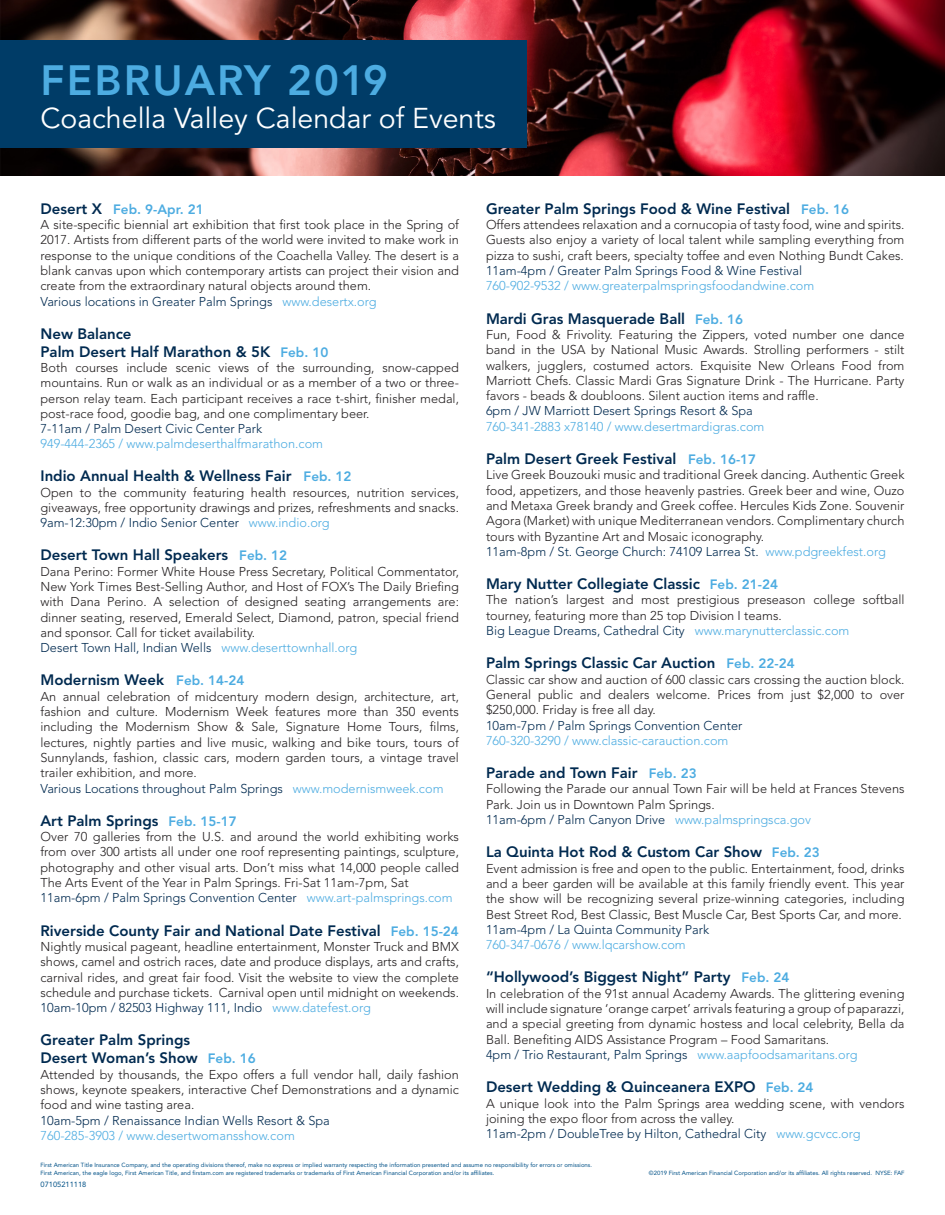
<style>
.page{position:relative;width:945px;height:1215px;background:#fff}
.page>*{position:absolute;margin:0;border:0;box-sizing:border-box;transform-origin:0 0}
.t1{font:800 42px "Avenir LT Std";letter-spacing:.05em;color:#4dace1}
.t2{font:28.5px "Avenir LT Std";color:#fff}
.t3{font:800 15px/18px "Avenir LT Std";color:#002a50}
.t4{font:800 13.5px "Avenir LT Std";color:#4dace1}
.t5{font:300 12.75px/15.3px "Avenir LT Std";color:#231f20}
.t6{font:300 12.75px "Avenir LT Std";color:#4dace1}
.t7{font:300 12.75px "Avenir LT Std";color:#002a50}
.t8{font:7.5px "Avenir LT Std";color:#005187}
.t9{font:6px/7.2px "Avenir LT Std";color:#005187}
.s1{font-size:15px;color:#002a50}
.s2{color:#002a50}
.s3{color:#4dace1}
.s4{font-size:13.5px;color:#4dace1}
</style>
<div class="page">
<img style="left:0;top:0;width:945px;height:176px">
<div style="left:0;top:40px;width:526px;height:108px;background:#003c67"></div>
<h1 class="t1" style="left:40px;top:56px;width:349px">FEBRUARY 2019</h1>
<h2 class="t2" style="left:40px;top:101px;width:457px">Coachella Valley Calendar of Events</h2>
<p class="t4" style="left:40px;top:201px;width:165px"><span class="s1">Desert X</span> Feb. 9-Apr. 21</p>
<p class="t5" style="left:40px;top:217px;width:420px">A site-specific biennial art exhibition that first took place in the Spring of 2017. Artists from different parts of the world were invited to make work in response to the unique conditions of the Coachella Valley. The desert is a blank canvas upon which contemporary artists can project their vision and create from the extraordinary natural objects around them.<br><span class="s2">Various locations in Greater Palm Springs</span> <span class="s3">www.desertx.org</span></p>
<p class="t3" style="left:40px;top:324px;width:289px">New Balance<br>Palm Desert Half Marathon &amp; 5K <span class="s4">Feb. 10</span></p>
<p class="t5" style="left:40px;top:360px;width:420px;text-align:justify">Both courses include scenic views of the surrounding, snow-capped mountains. Run or walk as an individual or as a member of a two or three&shy;person relay team. Each participant receives a race t-shirt, finisher medal, post-race food, goodie bag, and one complimentary beer.</p>
<p class="t7" style="left:40px;top:421px;width:223px">7-11am / Palm Desert Civic Center Park</p>
<p class="t6" style="left:40px;top:437px;width:284px">949-444-2365 / www.palmdeserthalfmarathon.com</p>
<p class="t3" style="left:40px;top:467px;width:313px">Indio Annual Health &amp; Wellness Fair <span class="s4">Feb. 12</span></p>
<p class="t5" style="left:40px;top:485px;width:420px;text-align:justify">Open to the community featuring health resources, nutrition services, giveaways, free opportunity drawings and prizes, refreshments and snacks.<br><span class="s2">9am-12:30pm / Indio Senior Center</span> <span class="s3">www.indio.org</span></p>
<p class="t3" style="left:40px;top:546px;width:248px">Desert Town Hall Speakers <span class="s4">Feb. 12</span></p>
<p class="t5" style="left:40px;top:564px;width:420px">Dana Perino: Former White House Press Secretary, Political Commentator, New York Times Best-Selling Author, and Host of FOX’s The Daily Briefing with Dana Perino. A selection of designed seating arrangements are: dinner seating, reserved, Emerald Select, Diamond, patron, special friend and sponsor. Call for ticket availability.<br><span class="s2">Desert Town Hall, Indian Wells</span> <span class="s3">www.deserttownhall.org</span></p>
<p class="t3" style="left:40px;top:671px;width:205px">Modernism Week <span class="s4">Feb. 14-24</span></p>
<p class="t5" style="left:40px;top:689px;width:420px">An annual celebration of midcentury modern design, architecture, art, fashion and culture. Modernism Week features more than 350 events including the Modernism Show &amp; Sale, Signature Home Tours, films, lectures, nightly parties and live music, walking and bike tours, tours of Sunnylands, fashion, classic cars, modern garden tours, a vintage travel trailer exhibition, and more.<br><span class="s2">Various Locations throughout Palm Springs</span> <span class="s3">www.modernismweek.com</span></p>
<p class="t3" style="left:40px;top:812px;width:198px">Art Palm Springs <span class="s4">Feb. 15-17</span></p>
<p class="t5" style="left:40px;top:829px;width:420px">Over 70 galleries from the U.S. and around the world exhibiting works from over 300 artists all under one roof representing paintings, sculpture, photography and other visual arts. Don’t miss what 14,000 people called The Arts Event of the Year in Palm Springs. Fri-Sat 11am-7pm, Sat <span class="s2">11am-6pm / Palm Springs Convention Center</span> <span class="s3">www.art-palmsprings.com</span></p>
<p class="t3" style="left:40px;top:921px;width:420px">Riverside County Fair and National Date Festival <span class="s4">Feb. 15-24</span></p>
<p class="t5" style="left:40px;top:939px;width:420px;text-align:justify">Nightly musical pageant, headline entertainment, Monster Truck and BMX shows, camel and ostrich races, date and produce displays, arts and crafts, carnival rides, and great fair food. Visit the website to view the complete schedule and purchase tickets. Carnival open until midnight on weekends.<br><span class="s2">10am-10pm / 82503 Highway 111, Indio</span> <span class="s3">www.datefest.org</span></p>
<p class="t3" style="left:40px;top:1031px;width:217px">Greater Palm Springs<br>Desert Woman’s Show <span class="s4">Feb. 16</span></p>
<p class="t5" style="left:40px;top:1067px;width:420px;text-align:justify">Attended by thousands, the Expo offers a full vendor hall, daily fashion shows, keynote speakers, interactive Chef Demonstrations and a dynamic food and wine tasting area.</p>
<p class="t7" style="left:40px;top:1113px;width:291px">10am-5pm / Renaissance Indian Wells Resort &amp; Spa</p>
<p class="t6" style="left:40px;top:1128px;width:256px">760-285-3903 / www.desertwomansshow.com</p>
<p class="t3" style="left:486px;top:200px;width:365px">Greater Palm Springs Food &amp; Wine Festival <span class="s4">Feb. 16</span></p>
<p class="t5" style="left:486px;top:217px;width:420px;text-align:justify">Offers attendees relaxation and a cornucopia of tasty food, wine and spirits.<br>Guests also enjoy a variety of local talent while sampling everything from pizza to sushi, craft beers, specialty toffee and even Nothing Bundt Cakes.</p>
<p class="t7" style="left:486px;top:263px;width:318px">11am-4pm / Greater Palm Springs Food &amp; Wine Festival</p>
<p class="t6" style="left:486px;top:278px;width:330px">760-902-9532 / www.greaterpalmspringsfoodandwine.com</p>
<p class="t3" style="left:486px;top:309px;width:259px">Mardi Gras Masquerade Ball <span class="s4">Feb. 16</span></p>
<p class="t5" style="left:486px;top:327px;width:420px;text-align:justify">Fun, Food &amp; Frivolity. Featuring the Zippers, voted number one dance band in the USA by National Music Awards. Strolling performers - stilt walkers, jugglers, costumed actors. Exquisite New Orleans Food from Marriott Chefs. Classic Mardi Gras Signature Drink - The Hurricane. Party favors - beads &amp; doubloons. Silent auction items and raffle.</p>
<p class="t7" style="left:486px;top:404px;width:268px">6pm / JW Marriott Desert Springs Resort &amp; Spa</p>
<p class="t6" style="left:486px;top:419px;width:280px">760-341-2883 x78140 / www.desertmardigras.com</p>
<p class="t3" style="left:486px;top:450px;width:272px">Palm Desert Greek Festival <span class="s4">Feb. 16-17</span></p>
<p class="t5" style="left:486px;top:467px;width:420px">Live Greek Bouzouki music and traditional Greek dancing. Authentic Greek food, appetizers, and those heavenly pastries. Greek beer and wine, Ouzo and Metaxa Greek brandy and Greek coffee. Hercules Kids Zone. Souvenir Agora (Market) with unique Mediterranean vendors. Complimentary church tours with Byzantine Art and Mosaic iconography.<br><span class="s2">11am-8pm / St. George Church: 74109 Larrea St.</span> <span class="s3">www.pdgreekfest.org</span></p>
<p class="t3" style="left:486px;top:575px;width:294px">Mary Nutter Collegiate Classic <span class="s4">Feb. 21-24</span></p>
<p class="t5" style="left:486px;top:592px;width:420px">The nation’s largest and most prestigious preseason college softball tourney, featuring more than 25 top Division I teams.<br><span class="s2">Big League Dreams, Cathedral City</span> <span class="s3">www.marynutterclassic.com</span></p>
<p class="t3" style="left:486px;top:654px;width:310px">Palm Springs Classic Car Auction <span class="s4">Feb. 22-24</span></p>
<p class="t5" style="left:486px;top:672px;width:420px;text-align:justify">Classic car show and auction of 600 classic cars crossing the auction block.<br>General public and dealers welcome. Prices from just $2,000 to over $250,000. Friday is free all day.</p>
<p class="t7" style="left:486px;top:718px;width:258px">10am-7pm / Palm Springs Convention Center</p>
<p class="t6" style="left:486px;top:733px;width:244px">760-320-3290 / www.classic-carauction.com</p>
<p class="t3" style="left:486px;top:764px;width:212px">Parade and Town Fair <span class="s4">Feb. 23</span></p>
<p class="t5" style="left:486px;top:781px;width:420px">Following the Parade our annual Town Fair will be held at Frances Stevens<br>Park. Join us in Downtown Palm Springs.<br><span class="s2">11am-6pm / Palm Canyon Drive</span> <span class="s3">www.palmspringsca.gov</span></p>
<p class="t3" style="left:486px;top:843px;width:335px">La Quinta Hot Rod &amp; Custom Car Show <span class="s4">Feb. 23</span></p>
<p class="t5" style="left:486px;top:861px;width:420px;text-align:justify">Event admission is free and open to the public. Entertainment, food, drinks and a beer garden will be available at this family friendly event. This year the show will be recognizing several prize-winning categories, including Best Street Rod, Best Classic, Best Muscle Car, Best Sports Car, and more.</p>
<p class="t7" style="left:486px;top:922px;width:225px">11am-4pm / La Quinta Community Park</p>
<p class="t6" style="left:486px;top:937px;width:201px">760-347-0676 / www.lqcarshow.com</p>
<p class="t3" style="left:486px;top:968px;width:305px">“Hollywood’s Biggest Night” Party <span class="s4">Feb. 24</span></p>
<p class="t5" style="left:486px;top:986px;width:420px">In celebration of the 91st annual Academy Awards. The glittering evening will include signature ‘orange carpet’ arrivals featuring a group of paparazzi, and a special greeting from dynamic hostess and local celebrity, Bella da Ball. Benefiting AIDS Assistance Program – Food Samaritans.<br><span class="s2">4pm / Trio Restaurant, Palm Springs</span> <span class="s3">www.aapfoodsamaritans.org</span></p>
<p class="t3" style="left:486px;top:1078px;width:329px">Desert Wedding &amp; Quinceanera EXPO <span class="s4">Feb. 24</span></p>
<p class="t5" style="left:486px;top:1096px;width:420px">A unique look into the Palm Springs area wedding scene, with vendors joining the expo floor from across the valley.<br><span class="s2">11am-2pm / DoubleTree by Hilton, Cathedral City</span> <span class="s3">www.gcvcc.org</span></p>
<p class="t9" style="left:40px;top:1162px;width:553px">First American Title Insurance Company, and the operating divisions thereof, make no express or implied warranty respecting the information presented and assume no responsibility for errors or omissions.<br>First American, the eagle logo, First American Title, and firstam.com are registered trademarks or trademarks of First American Financial Corporation and/or its affiliates.</p>
<p class="t9" style="left:649px;top:1169px;width:257px">©2019 First American Financial Corporation and/or its affiliates. All rights reserved. NYSE: FAF</p>
<p class="t8" style="left:40px;top:1180px;width:47px">07105211118</p>
</div>
